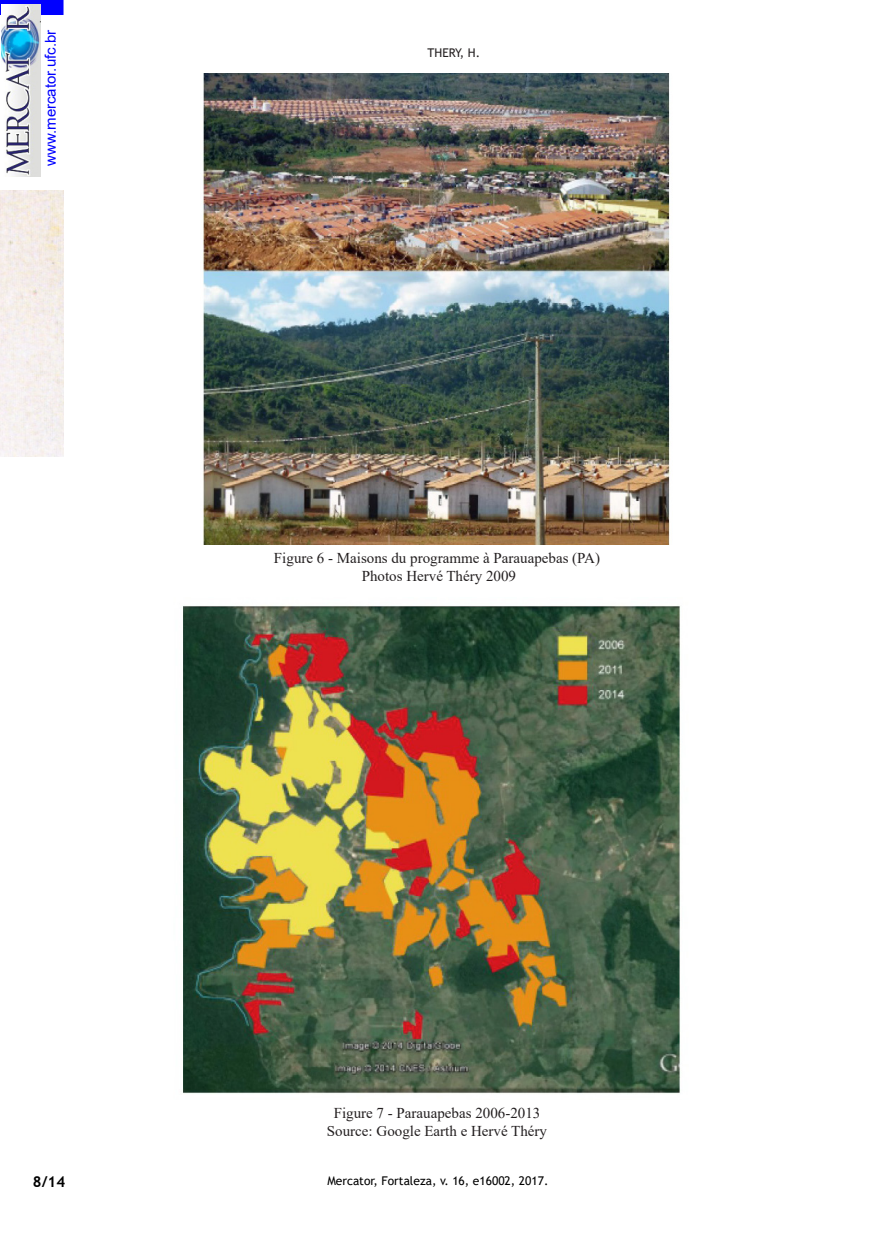
<style>
.page{position:relative;width:893px;height:1234px;background:#fff}
.page>*{position:absolute;margin:0;border:0;box-sizing:border-box;transform-origin:0 0}
.LEGENDA{font:15px "Times New Roman";color:#231f20}
.t1{font:15px "Arial";color:#00f}
.t2{font:700 15px "Trebuchet MS";color:#000}
.t3{font:12px "Trebuchet MS";color:#000}
.t4{font:12px "Trebuchet MS";color:#231f20}
</style>
<div class="page">
<img style="left:0;top:190px;width:64px;height:266px">
<div style="left:0;top:0;width:64px;height:15px;background:#00f"></div>
<img style="left:1px;top:4px;width:39px;height:173px">
<img style="left:203px;top:73px;width:467px;height:471px">
<img style="left:183px;top:606px;width:497px;height:488px">
<p class="t1" style="left:40px;top:166px;width:138px;rotate:-90deg">www.mercator.ufc.br</p>
<p class="t4" style="left:428px;top:45px;width:54px">THERY, H.</p>
<p class="LEGENDA" style="left:274px;top:547px;width:328px">Figure 6 - Maisons du programme à Parauapebas (PA)</p>
<p class="LEGENDA" style="left:362px;top:565px;width:156px">Photos Hervé Théry 2009</p>
<p class="LEGENDA" style="left:334px;top:1102px;width:208px">Figure 7 - Parauapebas 2006-2013</p>
<p class="LEGENDA" style="left:327px;top:1120px;width:222px">Source: Google Earth e Hervé Théry</p>
<p class="t2" style="left:33px;top:1172px;width:34px">8/14</p>
<p class="t3" style="left:327px;top:1172px;width:223px">Mercator, Fortaleza, v. 16, e16002, 2017.</p>
</div>
